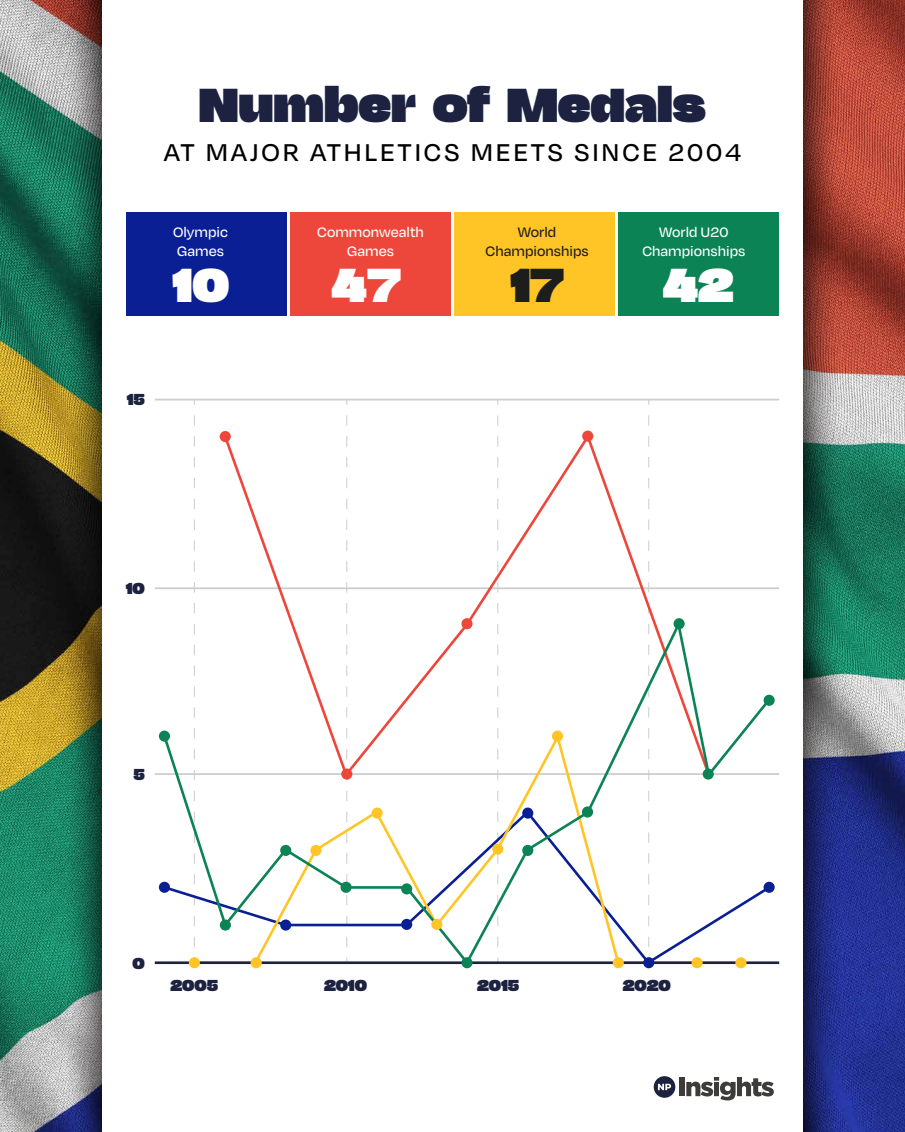
<style>
.page{position:relative;width:905px;height:1132px;background:#fff}
.page>*{position:absolute;margin:0;border:0;box-sizing:border-box;transform-origin:0 0}
.t1{font:47.25px "Constructio Grotesk";color:#1c2240}
.t2{font:47.25px "Constructio Grotesk";color:#fff}
.t3{font:47.25px "Constructio Grotesk";color:#1d1d1b}
.t4{font:500 28px "Degular";letter-spacing:.1em;color:#000}
.t5{font:500 15.75px/18.9px "Degular";color:#fff;text-align:center}
.t6{font:15.75px "Constructio Grotesk";color:#1c2240}
.t7{font:500 15.75px/18.9px "Degular";color:#1d1d1b;text-align:center}
</style>
<div class="page">
<img style="left:0;top:0;width:905px;height:1131px">
<svg style="left:802px;top:0;width:37px;height:1131px"></svg>
<img style="left:65px;top:0;width:37px;height:1131px">
<div style="left:102px;top:0;width:700px;height:1131px;background:#fff"></div>
<div style="left:679px;top:1077px;width:5px;height:19px;background:#3c3c3b"></div>
<svg style="left:686px;top:1077px;width:88px;height:23px"></svg>
<svg style="left:654px;top:1076px;width:21px;height:21px"></svg>
<svg style="left:194px;top:415px;width:1px;height:199px"></svg>
<hr style="left:155px;top:773px;width:624px;height:2px;background:#ccc">
<hr style="left:155px;top:587px;width:624px;height:2px;background:#ccc">
<hr style="left:155px;top:399px;width:624px;height:1px;background:#ccc">
<svg style="left:222px;top:431px;width:490px;height:185px"></svg>
<svg style="left:161px;top:616px;width:612px;height:351px"></svg>
<div style="left:220px;top:431px;width:11px;height:11px;background:#ed473c;border-radius:50%"></div>
<div style="left:582px;top:430px;width:11px;height:11px;background:#ed473c;border-radius:50%"></div>
<div style="left:461px;top:618px;width:11px;height:11px;background:#ed473c;border-radius:50%"></div>
<div style="left:159px;top:730px;width:11px;height:11px;background:#0b8355;border-radius:6px"></div>
<div style="left:220px;top:919px;width:11px;height:11px;background:#0b8355;border-radius:6px"></div>
<div style="left:280px;top:844px;width:11px;height:12px;background:#0b8355;border-radius:6px"></div>
<div style="left:340px;top:881px;width:12px;height:11px;background:#0b8355;border-radius:6px"></div>
<div style="left:401px;top:883px;width:11px;height:11px;background:#0b8355;border-radius:6px"></div>
<div style="left:522px;top:844px;width:11px;height:12px;background:#0b8355;border-radius:6px"></div>
<div style="left:582px;top:806px;width:11px;height:11px;background:#0b8355;border-radius:6px"></div>
<div style="left:673px;top:618px;width:11px;height:11px;background:#0b8355;border-radius:6px"></div>
<div style="left:763px;top:694px;width:11px;height:11px;background:#0b8355;border-radius:6px"></div>
<div style="left:763px;top:881px;width:11px;height:11px;background:#0b1f95;border-radius:6px"></div>
<div style="left:341px;top:768px;width:11px;height:11px;background:#ed473c;border-radius:6px"></div>
<div style="left:702px;top:768px;width:12px;height:11px;background:#0b8355;border-radius:6px"></div>
<hr style="left:155px;top:961px;width:624px;height:3px;background:#1c2240">
<div style="left:643px;top:957px;width:11px;height:11px;background:#0b1f95;border-radius:6px"></div>
<div style="left:522px;top:807px;width:11px;height:11px;background:#0b1f95;border-radius:6px"></div>
<div style="left:401px;top:918px;width:11px;height:11px;background:#0b1f95;border-radius:6px"></div>
<div style="left:280px;top:919px;width:11px;height:11px;background:#0b1f95;border-radius:6px"></div>
<div style="left:159px;top:881px;width:11px;height:11px;background:#0b1f95;border-radius:6px"></div>
<div style="left:461px;top:957px;width:11px;height:11px;background:#0b8355;border-radius:6px"></div>
<div style="left:371px;top:807px;width:12px;height:11px;background:#ffc527;border-radius:6px"></div>
<div style="left:310px;top:844px;width:11px;height:12px;background:#ffc527;border-radius:6px"></div>
<div style="left:431px;top:918px;width:11px;height:11px;background:#ffc527;border-radius:6px"></div>
<div style="left:492px;top:843px;width:11px;height:11px;background:#ffc527;border-radius:50%"></div>
<div style="left:552px;top:730px;width:11px;height:11px;background:#ffc527;border-radius:6px"></div>
<div style="left:251px;top:957px;width:11px;height:11px;background:#ffc527;border-radius:6px"></div>
<div style="left:613px;top:957px;width:11px;height:11px;background:#ffc527;border-radius:6px"></div>
<div style="left:691px;top:957px;width:11px;height:11px;background:#ffc527;border-radius:6px"></div>
<div style="left:735px;top:957px;width:11px;height:11px;background:#ffc527;border-radius:6px"></div>
<div style="left:189px;top:957px;width:11px;height:11px;background:#ffc527;border-radius:6px"></div>
<div style="left:126px;top:213px;width:161px;height:103px;background:#0b1f95"></div>
<div style="left:290px;top:213px;width:161px;height:103px;background:#ed473c"></div>
<div style="left:454px;top:213px;width:161px;height:103px;background:#ffc527"></div>
<div style="left:618px;top:213px;width:160px;height:103px;background:#0b8355"></div>
<h1 class="t1" style="left:199px;top:73px;width:509px">Number of Medals</h1>
<h2 class="t4" style="left:164px;top:135px;width:579px">AT MAJOR ATHLETICS MEETS SINCE 2004</h2>
<p class="t5" style="left:173px;top:222px;width:56px;text-align:left">Olympic<br>Games</p>
<p class="t5" style="left:317px;top:222px;width:108px">Commonwealth<br>Games</p>
<p class="t5" style="left:642px;top:222px;width:105px">World U20<br>Championships</p>
<p class="t7" style="left:486px;top:222px;width:105px">World<br>Championships</p>
<h1 class="t2" style="left:172px;top:253px;width:59px">10</h1>
<h1 class="t2" style="left:332px;top:253px;width:71px">47</h1>
<h1 class="t3" style="left:510px;top:253px;width:56px">17</h1>
<h1 class="t2" style="left:663px;top:253px;width:72px">42</h1>
<p class="t6" style="left:127px;top:389px;width:20px">15</p>
<p class="t6" style="left:126px;top:578px;width:21px">10</p>
<p class="t6" style="left:133px;top:763px;width:13px">5</p>
<p class="t6" style="left:133px;top:952px;width:14px">0</p>
<p class="t6" style="left:170px;top:974px;width:49px">2005</p>
<p class="t6" style="left:324px;top:974px;width:44px">2010</p>
<p class="t6" style="left:477px;top:974px;width:44px">2015</p>
<p class="t6" style="left:623px;top:974px;width:49px">2020</p>
</div>
